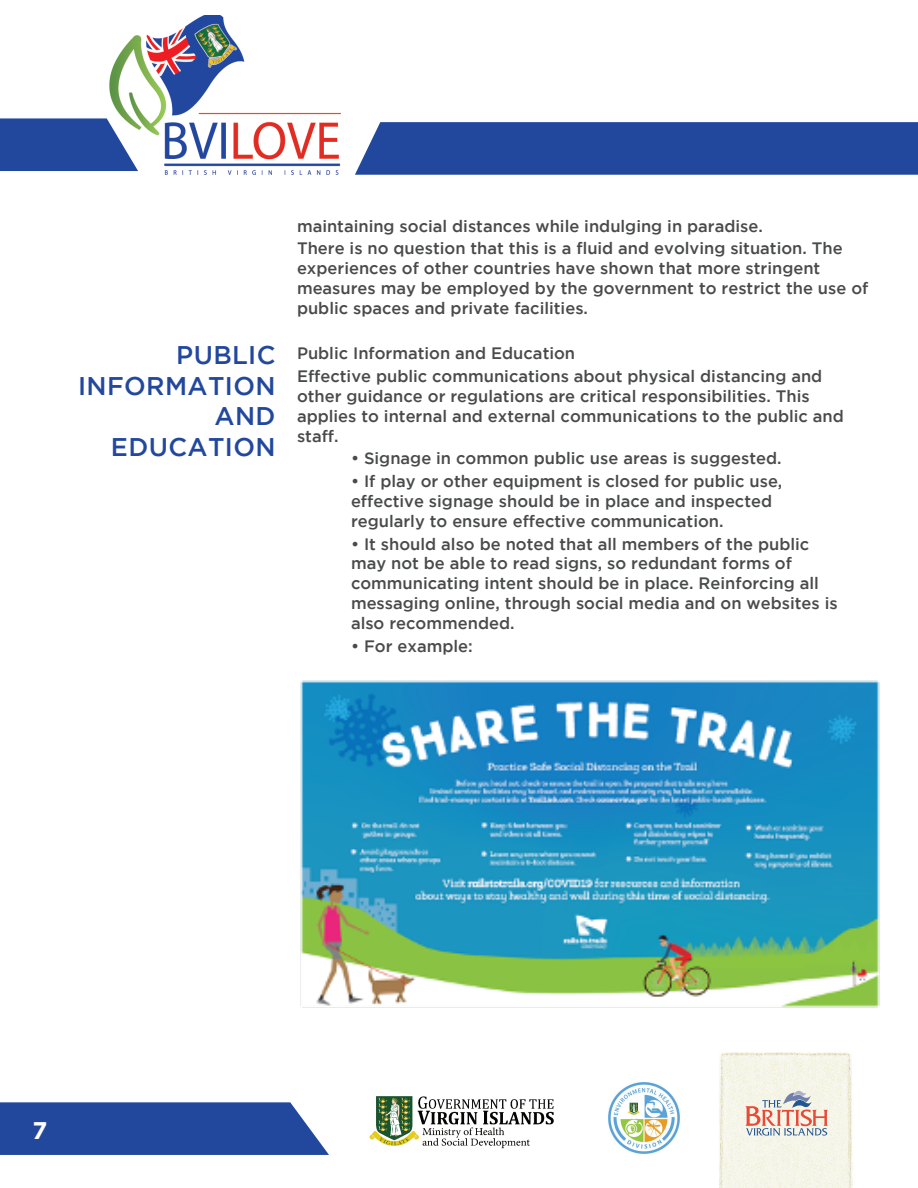
<style>
.page{position:relative;width:918px;height:1188px;background:#fff}
.page>*{position:absolute;margin:0;border:0;box-sizing:border-box;transform-origin:0 0}
.t1{font:500 25.5px/30.6px "Gotham";letter-spacing:.015em;color:#22489e;text-align:right}
.t2{font:700 24px "Gotham";color:#fff}
.t3{font:500 16.5px/19.8px "Gotham";color:#494a4b}
</style>
<div class="page">
<img style="left:109px;top:15px;width:232px;height:159px">
<svg style="left:0;top:118px;width:138px;height:53px;background:#3b5da7"></svg>
<div style="left:355px;top:122px;width:563px;height:53px;background:#22489e"></div>
<svg style="left:0;top:1102px;width:329px;height:53px;background:#3054a4"></svg>
<img style="left:719px;top:1052px;width:134px;height:136px">
<svg style="left:745px;top:1091px;width:83px;height:45px;background:#dbc8c2"></svg>
<img style="left:369px;top:1096px;width:185px;height:53px">
<img style="left:608px;top:1082px;width:72px;height:72px">
<img style="left:300px;top:680px;width:580px;height:328px">
<p class="t1" style="left:78px;top:339px;width:199px">PUBLIC<br>INFORMATION<br>AND<br>EDUCATION</p>
<p class="t3" style="left:297px;top:216px;width:467px">maintaining social distances while indulging in paradise.</p>
<p class="t3" style="left:297px;top:238px;width:573px">There is no question that this is a fluid and evolving situation. The experiences of other countries have shown that more stringent measures may be employed by the government to restrict the use of public spaces and private facilities.</p>
<p class="t3" style="left:297px;top:343px;width:280px">Public Information and Education</p>
<p class="t3" style="left:297px;top:366px;width:548px">Effective public communications about physical distancing and other guidance or regulations are critical responsibilities. This applies to internal and external communications to the public and staff.</p>
<p class="t3" style="left:351px;top:448px;width:432px">• Signage in common public use areas is suggested.</p>
<p class="t3" style="left:351px;top:471px;width:433px">• If play or other equipment is closed for public use, effective signage should be in place and inspected regularly to ensure effective communication.</p>
<p class="t3" style="left:351px;top:534px;width:488px">• It should also be noted that all members of the public may not be able to read signs, so redundant forms of communicating intent should be in place. Reinforcing all messaging online, through social media and on websites is also recommended.</p>
<p class="t3" style="left:351px;top:636px;width:123px">• For example:</p>
<h2 class="t2" style="left:32px;top:1116px;width:16px">7</h2>
</div>
